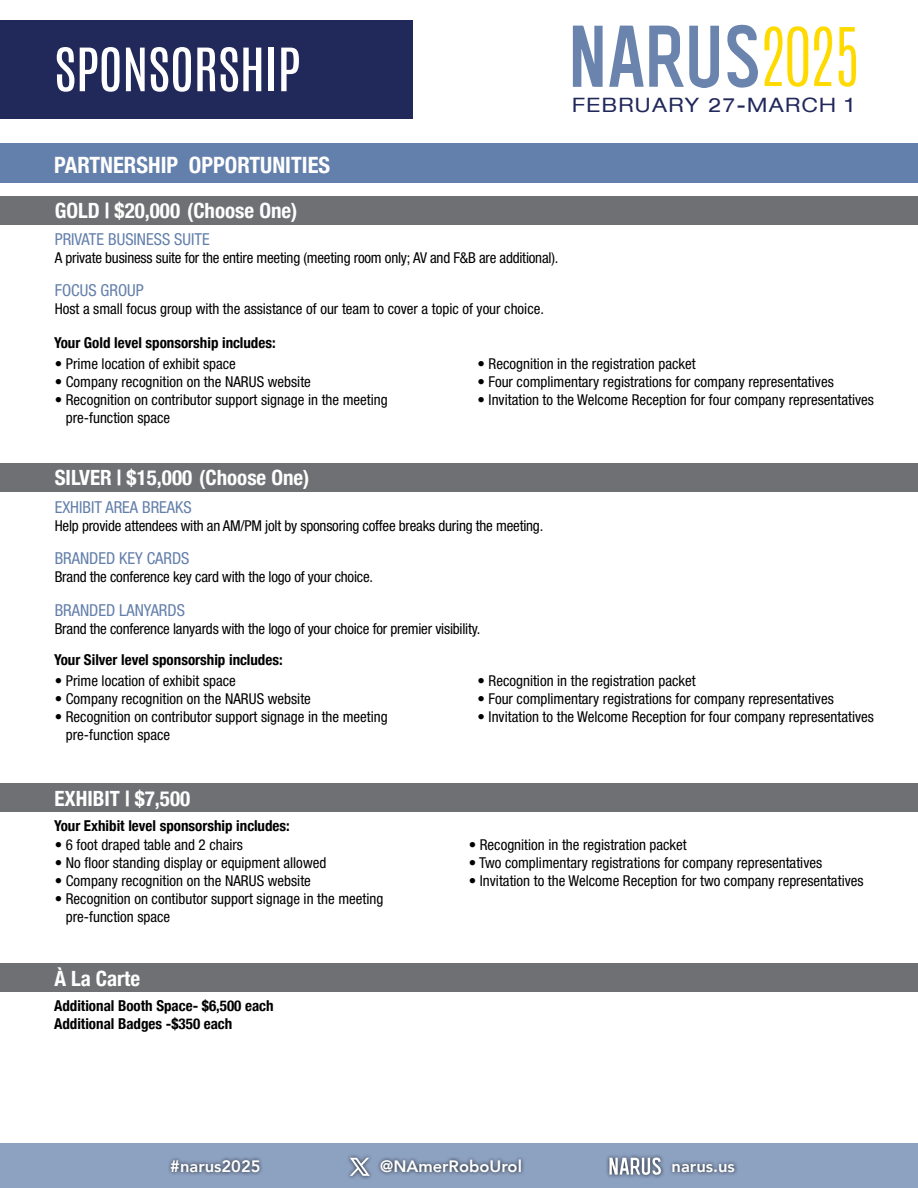
<style>
.page{position:relative;width:918px;height:1188px;background:#fff}
.page>*{position:absolute;margin:0;border:0;box-sizing:border-box;transform-origin:0 0}
.t1{font:300 68.7px "Antonio";color:#ffda00}
.t2{font:50.85px "Antonio";letter-spacing:-.01em;color:#fff;scale:1.04 1}
.t3{font:700 condensed 22.5px "Helvetica Neue";color:#fff}
.t4{font:700 condensed 21px "Helvetica Neue";color:#fff}
.t5{font:expanded 19.8px "Helvetica Neue";letter-spacing:.07em;color:#21285a}
.t6{font:condensed 16.5px "Helvetica Neue LT Std";color:#637fab}
.t7{font:800 16.5px "Avenir";color:#fff}
.t8{font:condensed 15px/18px "Helvetica Neue LT Std";color:#000}
.t9{font:700 condensed 15px/18px "Helvetica Neue";color:#000}
.s1{font-weight:900}
.s2{font-family:"Antonio";font-weight:300;font-size:18.9px}
</style>
<div class="page">
<svg style="left:573px;top:26px;width:30px;height:61px"></svg>
<svg style="left:727px;top:24px;width:31px;height:64px"></svg>
<svg style="left:609px;top:26px;width:110px;height:62px"></svg>
<div style="left:0;top:20px;width:413px;height:99px;background:#21285a"></div>
<div style="left:0;top:1144px;width:918px;height:44px;background:#8da1c1"></div>
<div style="left:167px;top:1153px;width:572px;height:28px;background:#000;opacity:.75"></div>
<svg style="left:350px;top:1158px;width:20px;height:18px"></svg>
<svg style="left:609px;top:1157px;width:52px;height:18px"></svg>
<div style="left:0;top:783px;width:918px;height:29px;background:#6f7073"></div>
<div style="left:0;top:196px;width:918px;height:29px;background:#6f7073"></div>
<div style="left:0;top:463px;width:918px;height:29px;background:#6f7073"></div>
<div style="left:0;top:143px;width:918px;height:40px;background:#637fab"></div>
<div style="left:0;top:963px;width:918px;height:29px;background:#6f7073"></div>
<h2 class="t2" style="left:54px;top:32px;width:239px">SPONSORSHIP</h2>
<h1 class="t1" style="left:761px;top:7px;width:101px">2025</h1>
<h3 class="t5" style="left:572px;top:93px;width:284px">FEBRUARY 27-MARCH 1</h3>
<h3 class="t3" style="left:54px;top:146px;width:278px">PARTNERSHIP OPPORTUNITIES</h3>
<h3 class="t4" style="left:55px;top:193px;width:244px">GOLD | $20,000 (Choose One)</h3>
<p class="t6" style="left:55px;top:230px;width:156px">PRIVATE BUSINESS SUITE</p>
<p class="t8" style="left:55px;top:249px;width:505px">A private business suite for the entire meeting (meeting room only; AV and F&amp;B are additional).</p>
<p class="t6" style="left:55px;top:281px;width:90px">FOCUS GROUP</p>
<p class="t8" style="left:55px;top:300px;width:491px">Host a small focus group with the assistance of our team to cover a topic of your choice.</p>
<p class="t9" style="left:54px;top:333px;width:223px">Your Gold level sponsorship includes:</p>
<p class="t8" style="left:55px;top:355px;width:183px">• Prime location of exhibit space</p>
<p class="t8" style="left:55px;top:373px;width:258px">• Company recognition on the NARUS website</p>
<p class="t8" style="left:66px;top:391px;width:323px;text-indent:-11px">• Recognition on contributor support signage in the meeting pre-function space</p>
<p class="t8" style="left:478px;top:355px;width:220px">• Recognition in the registration packet</p>
<p class="t8" style="left:478px;top:373px;width:358px">• Four complimentary registrations for company representatives</p>
<p class="t8" style="left:478px;top:391px;width:398px">• Invitation to the Welcome Reception for four company representatives</p>
<h3 class="t4" style="left:55px;top:460px;width:256px">SILVER | $15,000 (Choose One)</h3>
<p class="t6" style="left:55px;top:498px;width:138px">EXHIBIT AREA BREAKS</p>
<p class="t8" style="left:55px;top:517px;width:490px">Help provide attendees with an AM/PM jolt by sponsoring coffee breaks during the meeting.</p>
<p class="t6" style="left:55px;top:549px;width:136px">BRANDED KEY CARDS</p>
<p class="t8" style="left:55px;top:568px;width:320px">Brand the conference key card with the logo of your choice.</p>
<p class="t6" style="left:55px;top:600px;width:132px">BRANDED LANYARDS</p>
<p class="t8" style="left:55px;top:619px;width:427px">Brand the conference lanyards with the logo of your choice for premier visibility.</p>
<p class="t8" style="left:55px;top:672px;width:183px">• Prime location of exhibit space</p>
<p class="t8" style="left:55px;top:690px;width:258px">• Company recognition on the NARUS website</p>
<p class="t8" style="left:66px;top:708px;width:323px;text-indent:-11px">• Recognition on contributor support signage in the meeting pre-function space</p>
<p class="t9" style="left:54px;top:650px;width:230px">Your Silver level sponsorship includes:</p>
<p class="t8" style="left:478px;top:672px;width:220px">• Recognition in the registration packet</p>
<p class="t8" style="left:478px;top:690px;width:358px">• Four complimentary registrations for company representatives</p>
<p class="t8" style="left:478px;top:708px;width:398px">• Invitation to the Welcome Reception for four company representatives</p>
<h3 class="t4" style="left:54px;top:781px;width:137px">EXHIBIT | $7,500</h3>
<p class="t8" style="left:55px;top:836px;width:190px">• 6 foot draped table and 2 chairs</p>
<p class="t8" style="left:55px;top:854px;width:273px">• No floor standing display or equipment allowed</p>
<p class="t8" style="left:55px;top:872px;width:258px">• Company recognition on the NARUS website</p>
<p class="t8" style="left:66px;top:890px;width:319px;text-indent:-11px">• Recognition on contibutor support signage in the meeting pre-function space</p>
<p class="t9" style="left:54px;top:815px;width:237px">Your Exhibit level sponsorship includes:</p>
<h3 class="t4" style="left:54px;top:961px;width:87px">À La Carte</h3>
<p class="t9" style="left:54px;top:996px;width:221px">Additional Booth Space- $6,500 each<br>Additional Badges -$350 each</p>
<p class="t8" style="left:469px;top:836px;width:220px">• Recognition in the registration packet</p>
<p class="t8" style="left:469px;top:854px;width:355px">• Two complimentary registrations for company representatives</p>
<p class="t8" style="left:469px;top:872px;width:396px">• Invitation to the Welcome Reception for two company representatives</p>
<p class="t7" style="left:170px;top:1153px;width:92px"><span class="s1">#</span>narus2025</p>
<p class="t7" style="left:380px;top:1153px;width:143px">@NAmerRoboUrol</p>
<p class="t7" style="left:662px;top:1153px;width:75px"><span class="s2">2020</span>narus.us</p>
</div>
